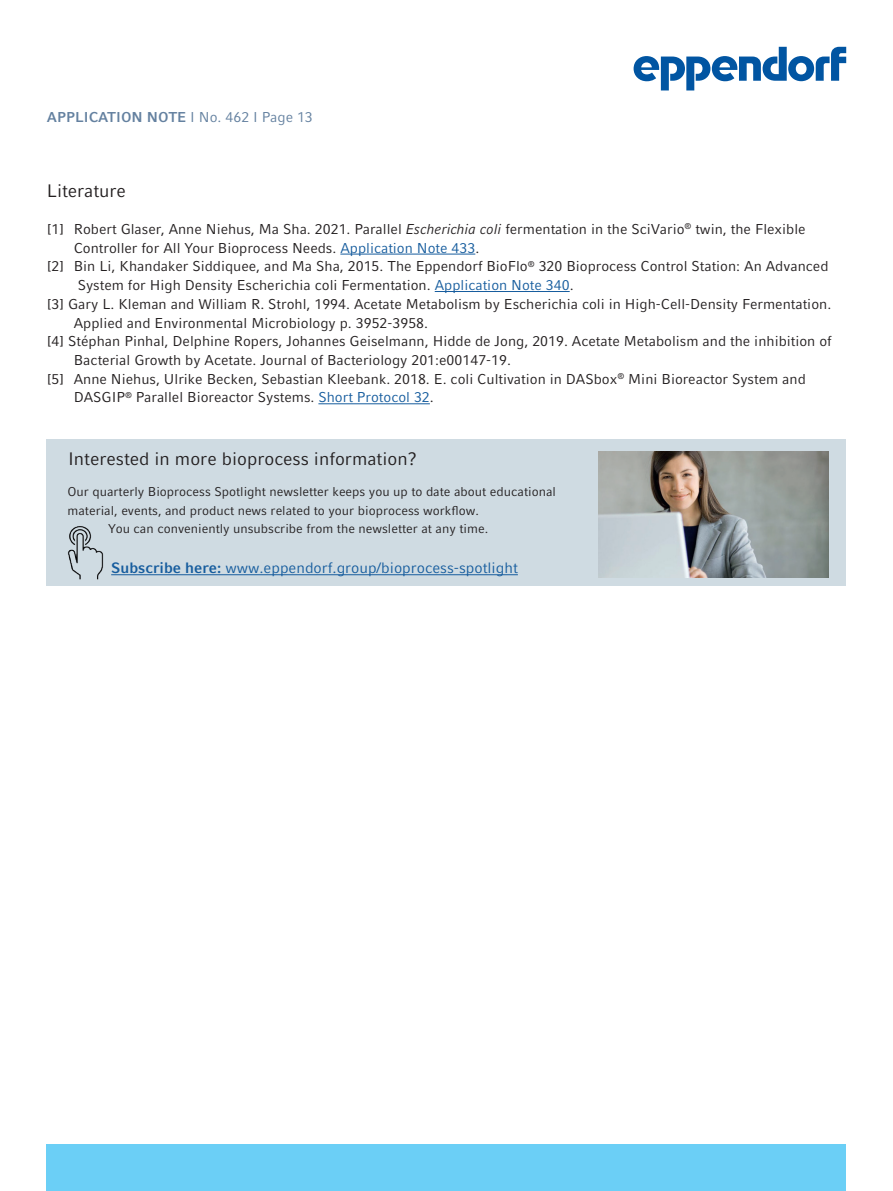
<style>
.page{position:relative;width:893px;height:1191px;background:#fff}
.page>*{position:absolute;margin:0;border:0;box-sizing:border-box;transform-origin:0 0}
.t1{font:18px "Compatil Factfor Eppendorf";color:#231f20}
.t2{font:15px "Compatil Factfor Eppendorf";color:#175d9e}
.t3{font:14.25px "Compatil Factfor Eppendorf";color:#231f20}
.t4{font:700 14.25px "Compatil Factfor Eppendorf";color:#6481a0}
.t5{font:12.75px/18.8px "Compatil Factfor Eppendorf";color:#231f20}
.s1{font-weight:400}
.s2{font-style:italic}
.s3{color:#175d9e}
.s4{font-weight:700}
</style>
<div class="page">
<div style="left:47px;top:1144px;width:799px;height:47px;background:#6bcff6"></div>
<svg style="left:634px;top:47px;width:212px;height:43px"></svg>
<hr style="left:340px;top:254px;width:135px;height:1px;background:#175d9e">
<hr style="left:435px;top:291px;width:135px;height:1px;background:#175d9e">
<hr style="left:318px;top:403px;width:112px;height:1px;background:#175d9e">
<div style="left:47px;top:440px;width:799px;height:146px;background:#cfdbe2"></div>
<img style="left:68px;top:526px;width:49px;height:54px">
<img style="left:598px;top:451px;width:230px;height:126px">
<hr style="left:111px;top:574px;width:407px;height:1px;background:#175d9e">
<p class="t4" style="left:47px;top:108px;width:268px">APPLICATION NOTE <span class="s1">I No. 462 I Page 13</span></p>
<p class="t1" style="left:47px;top:180px;width:80px">Literature</p>
<p class="t3" style="left:47px;top:221px;width:760px">[1] Robert Glaser, Anne Niehus, Ma Sha. 2021. Parallel <span class="s2">Escherichia coli</span> fermentation in the SciVario<sup>®</sup> twin, the Flexible</p>
<p class="t3" style="left:74px;top:239px;width:407px">Controller for All Your Bioprocess Needs. <span class="s3">Application Note 433</span>.</p>
<p class="t3" style="left:47px;top:258px;width:783px">[2] Bin Li, Khandaker Siddiquee, and Ma Sha, 2015. The Eppendorf BioFlo<sup>®</sup> 320 Bioprocess Control Station: An Advanced</p>
<p class="t3" style="left:78px;top:277px;width:497px">System for High Density Escherichia coli Fermentation. <span class="s3">Application Note 340</span>.</p>
<p class="t3" style="left:47px;top:295px;width:786px">[3] Gary L. Kleman and William R. Strohl, 1994. Acetate Metabolism by Escherichia coli in High-Cell-Density Fermentation.</p>
<p class="t3" style="left:74px;top:314px;width:356px">Applied and Environmental Microbiology p. 3952-3958.</p>
<p class="t3" style="left:47px;top:333px;width:786px">[4] Stéphan Pinhal, Delphine Ropers, Johannes Geiselmann, Hidde de Jong, 2019. Acetate Metabolism and the inhibition of</p>
<p class="t3" style="left:74px;top:352px;width:439px">Bacterial Growth by Acetate. Journal of Bacteriology 201:e00147-19.</p>
<p class="t3" style="left:47px;top:370px;width:761px">[5] Anne Niehus, Ulrike Becken, Sebastian Kleebank. 2018. E. coli Cultivation in DASbox<sup>®</sup> Mini Bioreactor System and</p>
<p class="t3" style="left:74px;top:389px;width:362px">DASGIP<sup>®</sup> Parallel Bioreactor Systems. <span class="s3">Short Protocol 32</span>.</p>
<p class="t1" style="left:68px;top:448px;width:350px">Interested in more bioprocess information?</p>
<p class="t5" style="left:68px;top:482px;width:490px">Our quarterly Bioprocess Spotlight newsletter keeps you up to date about educational material, events, and product news related to your bioprocess workflow.</p>
<p class="t5" style="left:108px;top:519px;width:382px">You can conveniently unsubscribe from the newsletter at any time.</p>
<p class="t2" style="left:111px;top:559px;width:408px"><span class="s4">Subscribe here:</span> www.eppendorf.group/bioprocess-spotlight</p>
</div>
